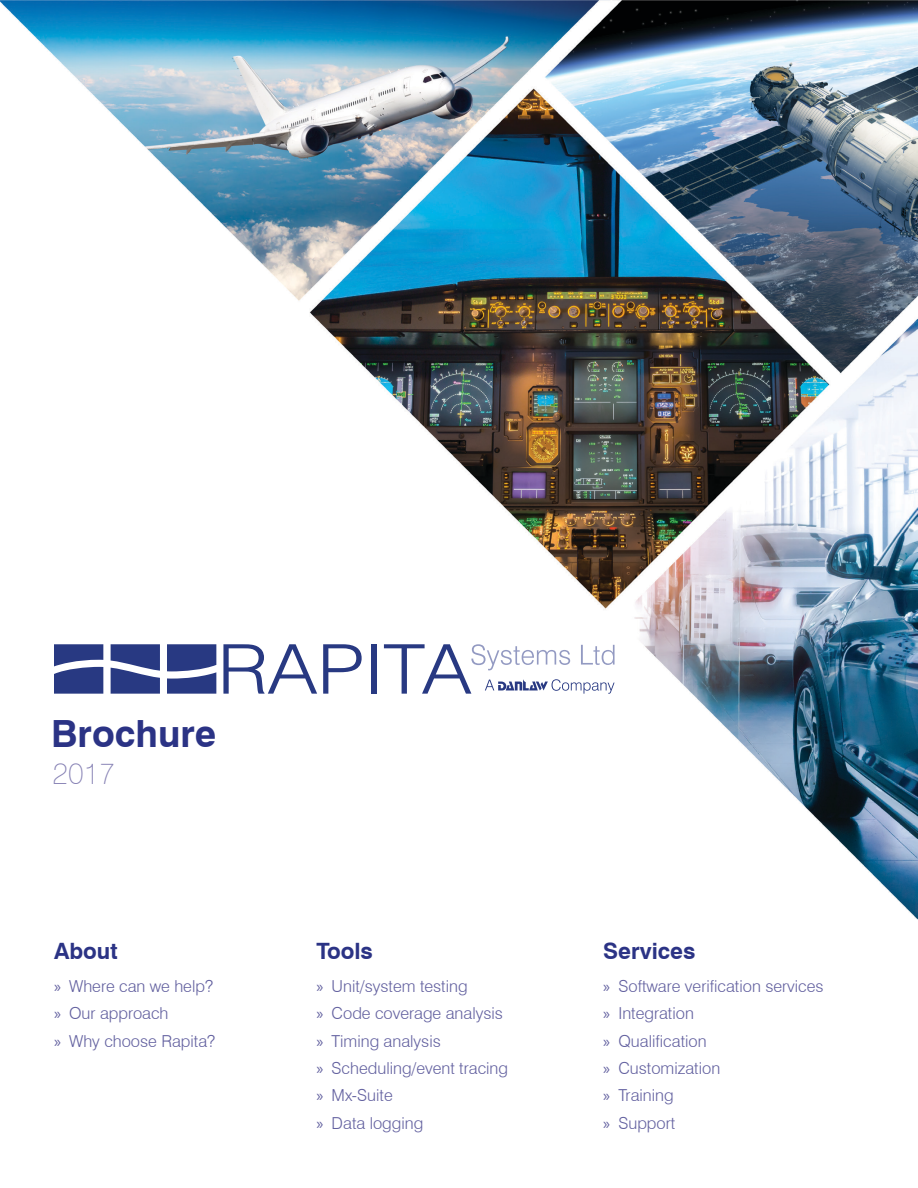
<style>
.page{position:relative;width:918px;height:1188px;background:#fff}
.page>*{position:absolute;margin:0;border:0;box-sizing:border-box;transform-origin:0 0}
.Cover_H1{font:700 37.5px "Swiss 721 BT";color:#2b3385}
.Cover_H2{font:100 30px "Swiss 721 BT";color:#8681b4}
.Body_heading{font:700 22.5px "Swiss 721 BT";color:#2b3385}
.t1{font:300 16.5px "Swiss 721 BT";color:#62609f}
.s1{font-family:"Myriad Pro";font-weight:400}
</style>
<div class="page">
<img style="left:0;top:0;width:918px;height:920px">
<svg style="left:54px;top:644px;width:49px;height:50px;background:#495895"></svg>
<svg style="left:111px;top:644px;width:49px;height:50px;background:#495795"></svg>
<svg style="left:167px;top:644px;width:49px;height:50px;background:#495895"></svg>
<svg style="left:223px;top:644px;width:94px;height:50px"></svg>
<svg style="left:323px;top:644px;width:39px;height:50px"></svg>
<div style="left:371px;top:644px;width:6px;height:50px;background:#283982"></div>
<svg style="left:384px;top:644px;width:231px;height:50px"></svg>
<p class="Cover_H1" style="left:51px;top:711px;width:167px">Brochure</p>
<p class="Cover_H2" style="left:53px;top:756px;width:64px">2017</p>
<p class="Body_heading" style="left:54px;top:938px;width:65px">About</p>
<p class="t1" style="left:54px;top:976px;width:161px"><span class="s1">»</span> Where can we help?</p>
<p class="t1" style="left:54px;top:1003px;width:116px"><span class="s1">»</span> Our approach</p>
<p class="t1" style="left:54px;top:1031px;width:163px"><span class="s1">»</span> Why choose Rapita?</p>
<p class="Body_heading" style="left:316px;top:938px;width:58px">Tools</p>
<p class="t1" style="left:316px;top:976px;width:153px"><span class="s1">»</span> Unit/system testing</p>
<p class="t1" style="left:316px;top:1003px;width:188px"><span class="s1">»</span> Code coverage analysis</p>
<p class="t1" style="left:316px;top:1031px;width:126px"><span class="s1">»</span> Timing analysis</p>
<p class="t1" style="left:316px;top:1058px;width:193px"><span class="s1">»</span> Scheduling/event tracing</p>
<p class="t1" style="left:316px;top:1085px;width:78px"><span class="s1">»</span> Mx-Suite</p>
<p class="t1" style="left:316px;top:1113px;width:108px"><span class="s1">»</span> Data logging</p>
<p class="Body_heading" style="left:603px;top:938px;width:94px">Services</p>
<p class="t1" style="left:603px;top:976px;width:222px"><span class="s1">»</span> Software verification services</p>
<p class="t1" style="left:603px;top:1003px;width:92px"><span class="s1">»</span> Integration</p>
<p class="t1" style="left:603px;top:1031px;width:105px"><span class="s1">»</span> Qualification</p>
<p class="t1" style="left:603px;top:1058px;width:118px"><span class="s1">»</span> Customization</p>
<p class="t1" style="left:603px;top:1085px;width:72px"><span class="s1">»</span> Training</p>
<p class="t1" style="left:603px;top:1113px;width:73px"><span class="s1">»</span> Support</p>
</div>
